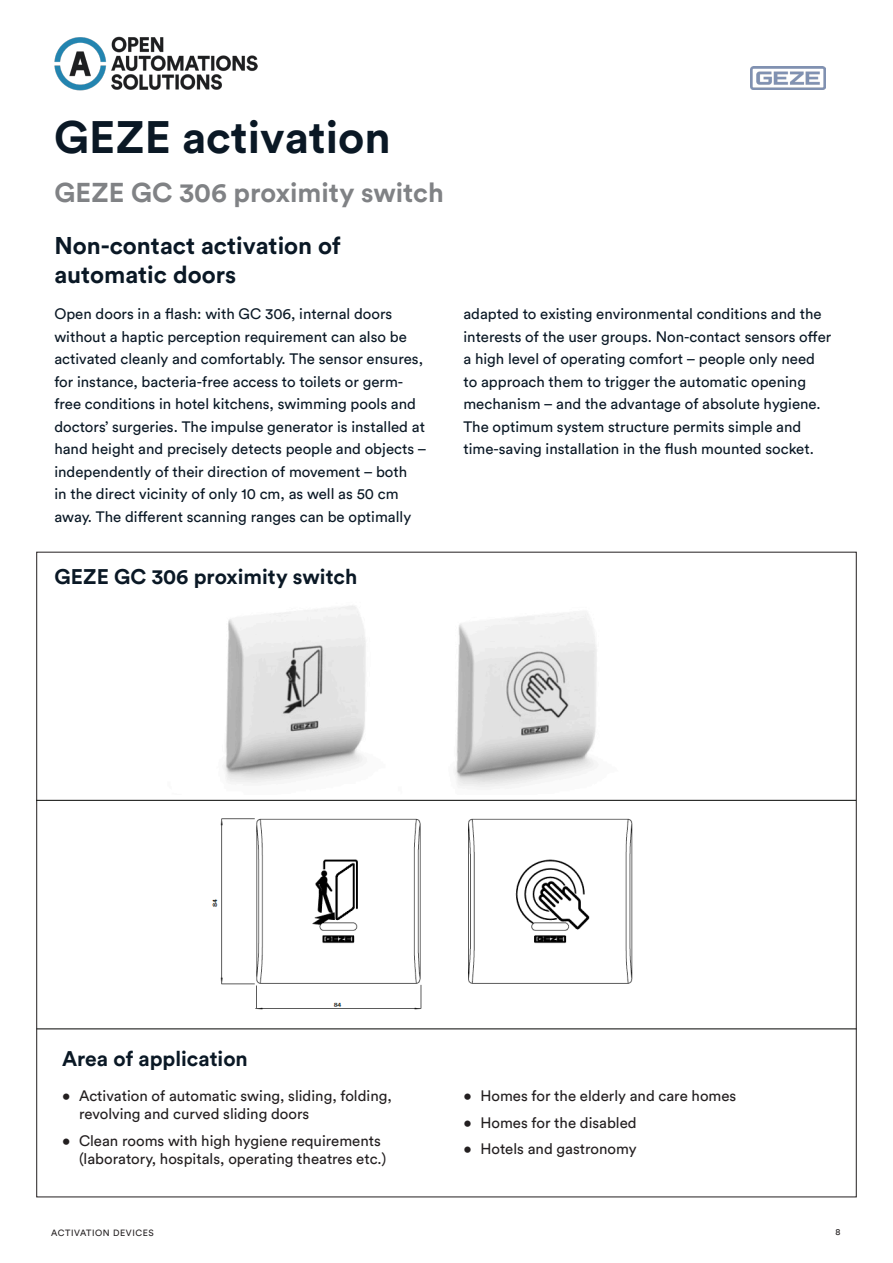
<style>
.page{position:relative;width:893px;height:1263px;background:#fff}
.page>*{position:absolute;margin:0;border:0;box-sizing:border-box;transform-origin:0 0}
.t1{font:700 45px "Circular Std";color:#0a1825}
.t2{font:700 27px "Circular Std";color:#808285}
.t3{font:700 24px/28.8px "Circular Std";color:#0a1825}
.t4{font:700 21px "Circular Std";color:#0a1825}
.t5{font:15px/22.5px "Circular Std";color:#0a1825}
.t6{font:15px/18px "Circular Std";color:#231f20}
.t7{font:9px "Circular Std";letter-spacing:.06em;color:#231f20}
</style>
<div class="page">
<img style="left:54px;top:37px;width:204px;height:53px">
<img style="left:751px;top:66px;width:74px;height:23px">
<img style="left:212px;top:818px;width:421px;height:192px">
<img style="left:224px;top:605px;width:373px;height:183px">
<hr style="left:37px;top:1029px;width:819px;height:1px;background:#040503">
<hr style="left:36px;top:800px;width:820px;height:1px;background:#040503">
<p class="t1" style="left:54px;top:108px;width:338px">GEZE activation</p>
<p class="t2" style="left:54px;top:175px;width:391px">GEZE GC 306 proximity switch</p>
<p class="t3" style="left:54px;top:231px;width:288px">Non-contact activation of automatic doors</p>
<p class="t5" style="left:54px;top:303px;width:374px">Open doors in a flash: with GC 306, internal doors without a haptic perception requirement can also be activated cleanly and comfortably. The sensor ensures, for instance, bacteria-free access to toilets or germ&shy;free conditions in hotel kitchens, swimming pools and doctors’ surgeries. The impulse generator is installed at hand height and precisely detects people and objects – independently of their direction of movement – both</p>
<p class="t5" style="left:54px;top:483px;width:358px">in the direct vicinity of only 10 cm, as well as 50 cm away. The different scanning ranges can be optimally</p>
<p class="t4" style="left:54px;top:563px;width:304px">GEZE GC 306 proximity switch</p>
<p class="t5" style="left:463px;top:303px;width:369px">adapted to existing environmental conditions and the interests of the user groups. Non-contact sensors offer a high level of operating comfort – people only need to approach them to trigger the automatic opening mechanism – and the advantage of absolute hygiene.<br>The optimum system structure permits simple and time-saving installation in the flush mounted socket.</p>
<p class="t4" style="left:62px;top:1045px;width:187px">Area of application</p>
<p class="t6" style="left:79px;top:1087px;width:314px;text-indent:-17px">• Activation of automatic swing, sliding, folding, revolving and curved sliding doors</p>
<p class="t6" style="left:79px;top:1131px;width:309px;text-indent:-17px">• Clean rooms with high hygiene requirements (laboratory, hospitals, operating theatres etc.)</p>
<p class="t6" style="left:463px;top:1087px;width:274px">• Homes for the elderly and care homes</p>
<p class="t6" style="left:463px;top:1113px;width:175px">• Homes for the disabled</p>
<p class="t6" style="left:463px;top:1140px;width:175px">• Hotels and gastronomy</p>
<p class="t7" style="left:51px;top:1227px;width:104px">ACTIVATION DEVICES</p>
<p class="t7" style="left:836px;top:1226px;width:7px">8</p>
</div>
